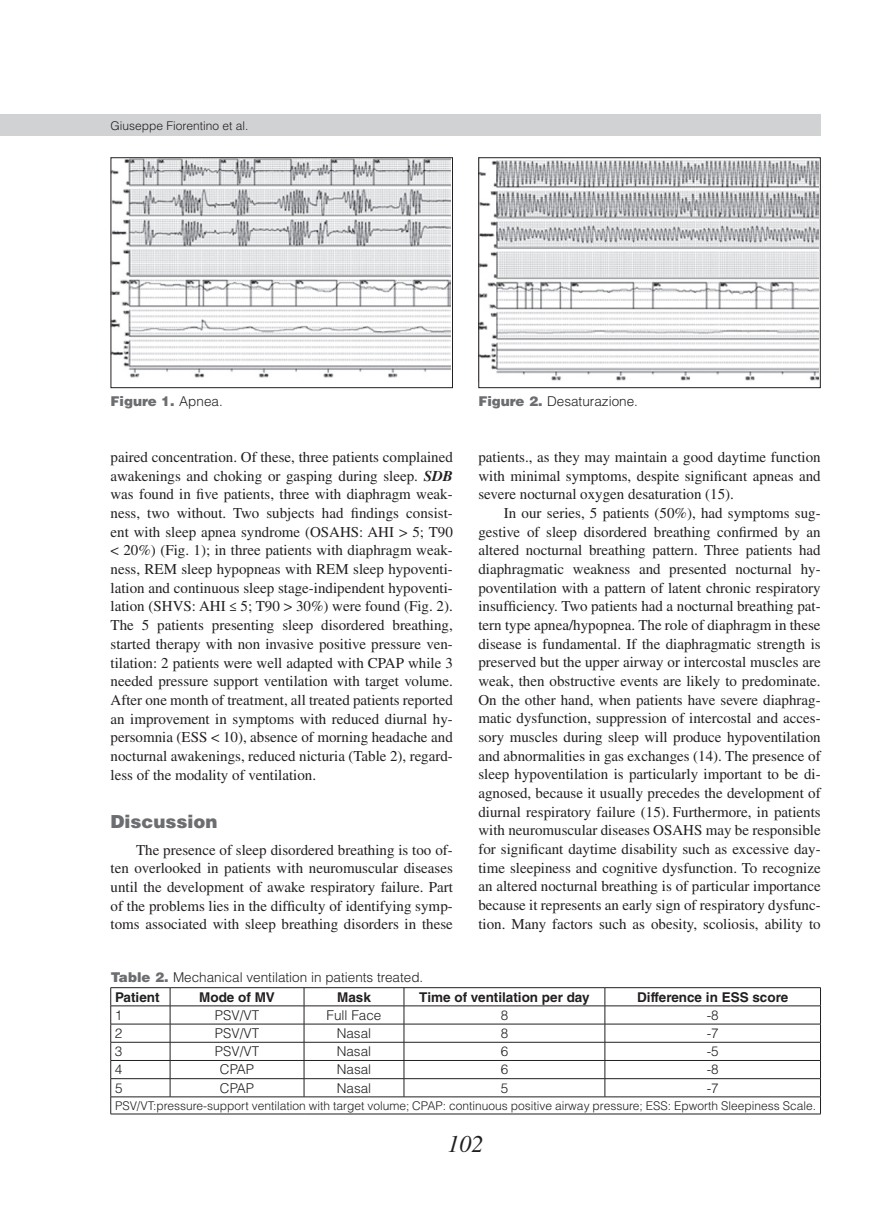
<style>
.page{position:relative;width:893px;height:1212px;background:#fff}
.page>*{position:absolute;margin:0;border:0;box-sizing:border-box;transform-origin:0 0}
.t1{font:italic 24px "Times LT Std";color:#231f20}
.t2{font:900 18px "Helvetica LT Std";color:#6c6d70}
.t3{font:15px/18.6px "Times LT Std";color:#231f20;text-align:justify}
.t4{font:300 13.5px/20px "Helvetica LT Std";color:#231f20}
.t5{font:700 13.5px "Helvetica LT Std";color:#231f20}
.t6{font:900 13.5px "Helvetica LT Std";color:#6c6d70}
.t7{font:300 12px "Helvetica LT Std";color:#231f20}
.s1{font-weight:300;color:#231f20}
.s2{font-weight:900;color:#6c6d70}
.s3{font-weight:700;font-style:italic}
.s4{font-weight:700}
</style>
<div class="page">
<div style="left:0;top:115px;width:821px;height:21px;background:#d1d2d4"></div>
<hr style="left:111px;top:1005px;width:59px;height:1px;background:#231f20">
<hr style="left:170px;top:1005px;width:134px;height:1px;background:#231f20">
<hr style="left:304px;top:1005px;width:100px;height:1px;background:#231f20">
<hr style="left:404px;top:1005px;width:201px;height:1px;background:#231f20">
<hr style="left:605px;top:1005px;width:216px;height:1px;background:#231f20">
<hr style="left:111px;top:1024px;width:59px;height:1px;background:#231f20">
<hr style="left:170px;top:1024px;width:134px;height:1px;background:#231f20">
<hr style="left:304px;top:1024px;width:100px;height:1px;background:#231f20">
<hr style="left:404px;top:1024px;width:201px;height:1px;background:#231f20">
<hr style="left:605px;top:1024px;width:216px;height:1px;background:#231f20">
<hr style="left:111px;top:1042px;width:59px;height:1px;background:#231f20">
<hr style="left:170px;top:1042px;width:134px;height:1px;background:#231f20">
<hr style="left:304px;top:1042px;width:100px;height:1px;background:#231f20">
<hr style="left:404px;top:1042px;width:201px;height:1px;background:#231f20">
<hr style="left:605px;top:1042px;width:216px;height:1px;background:#231f20">
<hr style="left:111px;top:1060px;width:59px;height:1px;background:#231f20">
<hr style="left:170px;top:1060px;width:134px;height:1px;background:#231f20">
<hr style="left:304px;top:1060px;width:100px;height:1px;background:#231f20">
<hr style="left:404px;top:1060px;width:201px;height:1px;background:#231f20">
<hr style="left:605px;top:1060px;width:216px;height:1px;background:#231f20">
<hr style="left:111px;top:1078px;width:59px;height:1px;background:#231f20">
<hr style="left:170px;top:1078px;width:134px;height:1px;background:#231f20">
<svg style="left:170px;top:988px;width:1px;height:108px"></svg>
<hr style="left:304px;top:1078px;width:100px;height:1px;background:#231f20">
<svg style="left:304px;top:988px;width:1px;height:108px"></svg>
<hr style="left:404px;top:1078px;width:201px;height:1px;background:#231f20">
<svg style="left:404px;top:988px;width:1px;height:108px"></svg>
<hr style="left:605px;top:1078px;width:216px;height:1px;background:#231f20">
<svg style="left:605px;top:988px;width:1px;height:108px"></svg>
<hr style="left:111px;top:1096px;width:59px;height:1px;background:#231f20">
<svg style="left:110px;top:988px;width:1px;height:126px"></svg>
<hr style="left:170px;top:1096px;width:134px;height:1px;background:#231f20">
<hr style="left:304px;top:1096px;width:100px;height:1px;background:#231f20">
<hr style="left:404px;top:1096px;width:201px;height:1px;background:#231f20">
<hr style="left:605px;top:1096px;width:216px;height:1px;background:#231f20">
<svg style="left:820px;top:988px;width:1px;height:126px"></svg>
<hr style="left:111px;top:1114px;width:59px;height:1px;background:#231f20">
<hr style="left:170px;top:1114px;width:134px;height:1px;background:#231f20">
<hr style="left:304px;top:1114px;width:100px;height:1px;background:#231f20">
<hr style="left:404px;top:1114px;width:201px;height:1px;background:#231f20">
<hr style="left:605px;top:1114px;width:216px;height:1px;background:#231f20">
<hr style="left:111px;top:987px;width:59px;height:1px;background:#231f20">
<hr style="left:170px;top:987px;width:134px;height:1px;background:#231f20">
<hr style="left:304px;top:987px;width:100px;height:1px;background:#231f20">
<hr style="left:404px;top:987px;width:201px;height:1px;background:#231f20">
<hr style="left:605px;top:987px;width:216px;height:1px;background:#231f20">
<img style="left:113px;top:159px;width:337px;height:219px">
<div style="left:111px;top:157px;width:342px;height:231px;border:1px solid #231f20"></div>
<img style="left:480px;top:160px;width:339px;height:221px">
<div style="left:478px;top:157px;width:343px;height:231px;border:1px solid #231f20"></div>
<p class="t7" style="left:111px;top:118px;width:139px">Giuseppe Fiorentino et al.</p>
<p class="t6" style="left:111px;top:393px;width:114px">Figure 1. <span class="s1">Apnea.</span></p>
<p class="t4" style="left:478px;top:391px;width:161px"><span class="s2">Figure 2.</span> Desaturazione.</p>
<p class="t3" style="left:111px;top:448px;width:344px">paired concentration. Of these, three patients complained awakenings and choking or gasping during sleep. <span class="s3">SDB </span>was found in five patients, three with diaphragm weak&shy;ness, two without. Two subjects had findings consist&shy;ent with sleep apnea syndrome (OSAHS: AHI &gt; 5; T90 &lt; 20%) (Fig. 1); in three patients with diaphragm weak&shy;ness, REM sleep hypopneas with REM sleep hypoventi&shy;lation and continuous sleep stage-indipendent hypoventi&shy;lation (SHVS: AHI ≤ 5; T90 &gt; 30%) were found (Fig. 2).<br>The 5 patients presenting sleep disordered breathing, started therapy with non invasive positive pressure ven&shy;tilation: 2 patients were well adapted with CPAP while 3 needed pressure support ventilation with target volume.<br>After one month of treatment, all treated patients reported an improvement in symptoms with reduced diurnal hy&shy;persomnia (ESS &lt; 10), absence of morning headache and nocturnal awakenings, reduced nicturia (Table 2), regard&shy;less of the modality of ventilation.</p>
<p class="t2" style="left:111px;top:809px;width:109px">Discussion</p>
<p class="t3" style="left:111px;top:840px;width:344px;text-indent:26px">The presence of sleep disordered breathing is too of&shy;ten overlooked in patients with neuromuscular diseases until the development of awake respiratory failure. Part of the problems lies in the difficulty of identifying symp&shy;toms associated with sleep breathing disorders in these</p>
<p class="t4" style="left:115px;top:967px;width:310px;text-indent:-4px"><span class="s2">Table 2.</span> Mechanical ventilation in patients treated.<br><span class="s4">Patient</span></p>
<p class="t3" style="left:478px;top:448px;width:344px">patients., as they may maintain a good daytime function with minimal symptoms, despite significant apneas and severe nocturnal oxygen desaturation (15).</p>
<p class="t3" style="left:478px;top:504px;width:344px;text-indent:26px">In our series, 5 patients (50%), had symptoms sug&shy;gestive of sleep disordered breathing confirmed by an altered nocturnal breathing pattern. Three patients had diaphragmatic weakness and presented nocturnal hy&shy;poventilation with a pattern of latent chronic respiratory insufficiency. Two patients had a nocturnal breathing pat&shy;tern type apnea/hypopnea. The role of diaphragm in these disease is fundamental. If the diaphragmatic strength is preserved but the upper airway or intercostal muscles are weak, then obstructive events are likely to predominate.<br>On the other hand, when patients have severe diaphrag&shy;matic dysfunction, suppression of intercostal and acces&shy;sory muscles during sleep will produce hypoventilation and abnormalities in gas exchanges (14). The presence of sleep hypoventilation is particularly important to be di&shy;agnosed, because it usually precedes the development of diurnal respiratory failure (15). Furthermore, in patients with neuromuscular diseases OSAHS may be responsible for significant daytime disability such as excessive day&shy;time sleepiness and cognitive dysfunction. To recognize an altered nocturnal breathing is of particular importance because it represents an early sign of respiratory dysfunc&shy;tion. Many factors such as obesity, scoliosis, ability to</p>
<p class="t5" style="left:199px;top:988px;width:77px">Mode of MV</p>
<p class="t5" style="left:337px;top:988px;width:35px">Mask</p>
<p class="t5" style="left:419px;top:988px;width:172px">Time of ventilation per day</p>
<p class="t5" style="left:637px;top:988px;width:152px">Difference in ESS score</p>
<p class="t4" style="left:115px;top:1005px;width:9px">1</p>
<p class="t4" style="left:215px;top:1005px;width:46px">PSV/VT</p>
<p class="t4" style="left:327px;top:1005px;width:56px">Full Face</p>
<p class="t4" style="left:501px;top:1005px;width:9px">8</p>
<p class="t4" style="left:707px;top:1005px;width:14px">-8</p>
<p class="t4" style="left:115px;top:1023px;width:9px">2</p>
<p class="t4" style="left:215px;top:1023px;width:46px">PSV/VT</p>
<p class="t4" style="left:337px;top:1023px;width:36px">Nasal</p>
<p class="t4" style="left:501px;top:1023px;width:9px">8</p>
<p class="t4" style="left:707px;top:1023px;width:14px">-7</p>
<p class="t4" style="left:115px;top:1041px;width:9px">3</p>
<p class="t4" style="left:215px;top:1041px;width:46px">PSV/VT</p>
<p class="t4" style="left:337px;top:1041px;width:36px">Nasal</p>
<p class="t4" style="left:501px;top:1041px;width:9px">6</p>
<p class="t4" style="left:707px;top:1041px;width:14px">-5</p>
<p class="t4" style="left:115px;top:1059px;width:9px">4</p>
<p class="t4" style="left:220px;top:1059px;width:36px">CPAP</p>
<p class="t4" style="left:337px;top:1059px;width:36px">Nasal</p>
<p class="t4" style="left:501px;top:1059px;width:9px">6</p>
<p class="t4" style="left:707px;top:1059px;width:14px">-8</p>
<p class="t4" style="left:115px;top:1078px;width:9px">5</p>
<p class="t4" style="left:220px;top:1078px;width:36px">CPAP</p>
<p class="t4" style="left:337px;top:1078px;width:36px">Nasal</p>
<p class="t4" style="left:501px;top:1078px;width:9px">5</p>
<p class="t4" style="left:707px;top:1078px;width:14px">-7</p>
<p class="t7" style="left:115px;top:1098px;width:703px">PSV/VT:pressure-support ventilation with target volume; CPAP: continuous positive airway pressure; ESS: Epworth Sleepiness Scale.</p>
<h1 class="t1" style="left:448px;top:1130px;width:37px">102</h1>
</div>
